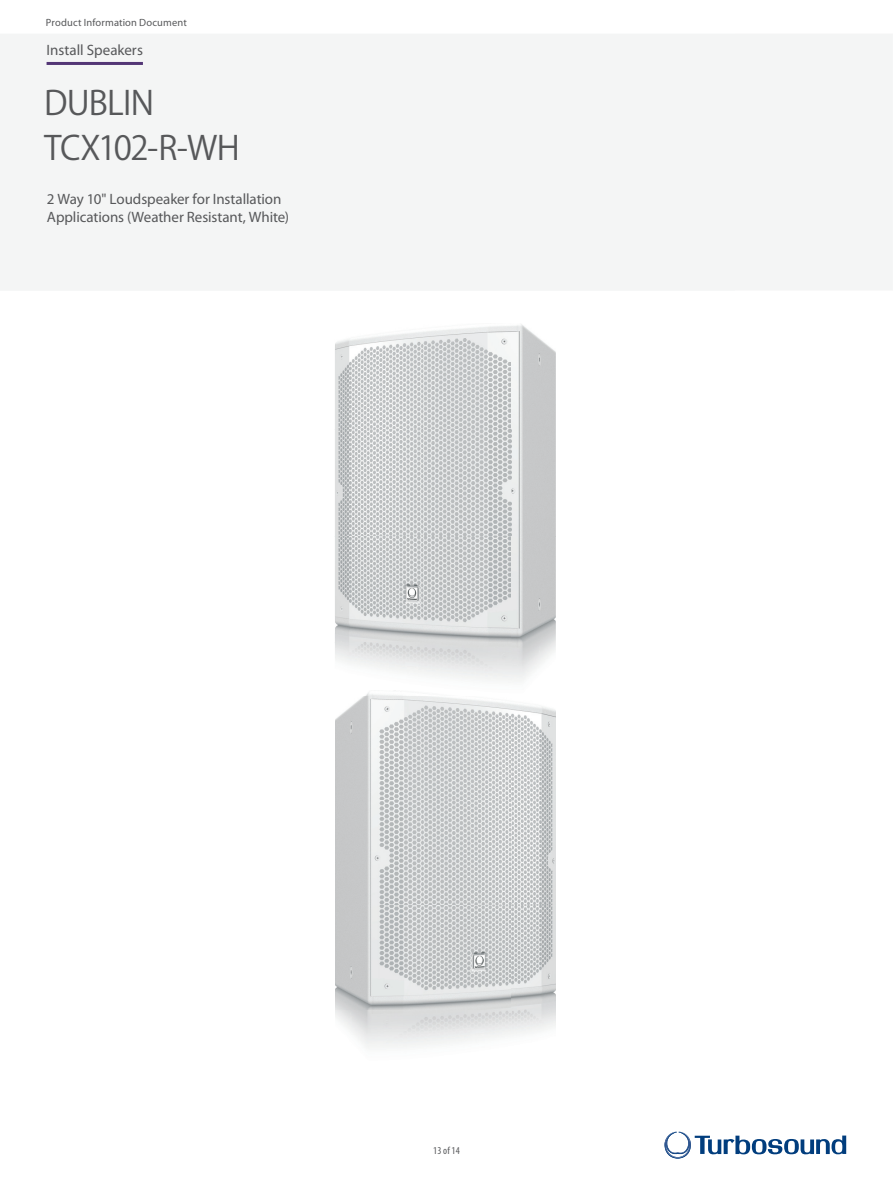
<style>
.page{position:relative;width:893px;height:1188px;background:#fff}
.page>*{position:absolute;margin:0;border:0;box-sizing:border-box;transform-origin:0 0}
.t1{font:33px/44.8px "Koz Go Pro Regular 90 pv RKSJ H";letter-spacing:-.025em;color:#57585a}
.t2{font:15px/18px "Myriad Pro";letter-spacing:-.005em;color:#57585a}
.t3{font:10.5px "Myriad Pro";letter-spacing:.015em;color:#57585a}
.t4{font:condensed 10.5px "Myriad Pro";color:#57585a}
</style>
<div class="page">
<hr style="left:47px;top:62px;width:96px;height:3px;background:#533676">
<svg style="left:664px;top:1132px;width:182px;height:27px"></svg>
<img style="left:335px;top:323px;width:221px;height:725px">
<img style="left:335px;top:691px;width:221px;height:5px">
<p class="t3" style="left:46px;top:18px;width:142px">Product Information Document</p>
<p class="t2" style="left:47px;top:42px;width:98px">Install Speakers</p>
<h1 class="t1" style="left:44px;top:85px;width:197px">DUBLIN<br>TCX102-R-WH</h1>
<p class="t2" style="left:47px;top:191px;width:244px">2 Way 10" Loudspeaker for Installation<br>Applications (Weather Resistant, White)</p>
<p class="t4" style="left:433px;top:1147px;width:28px">13 of 14</p>
</div>
